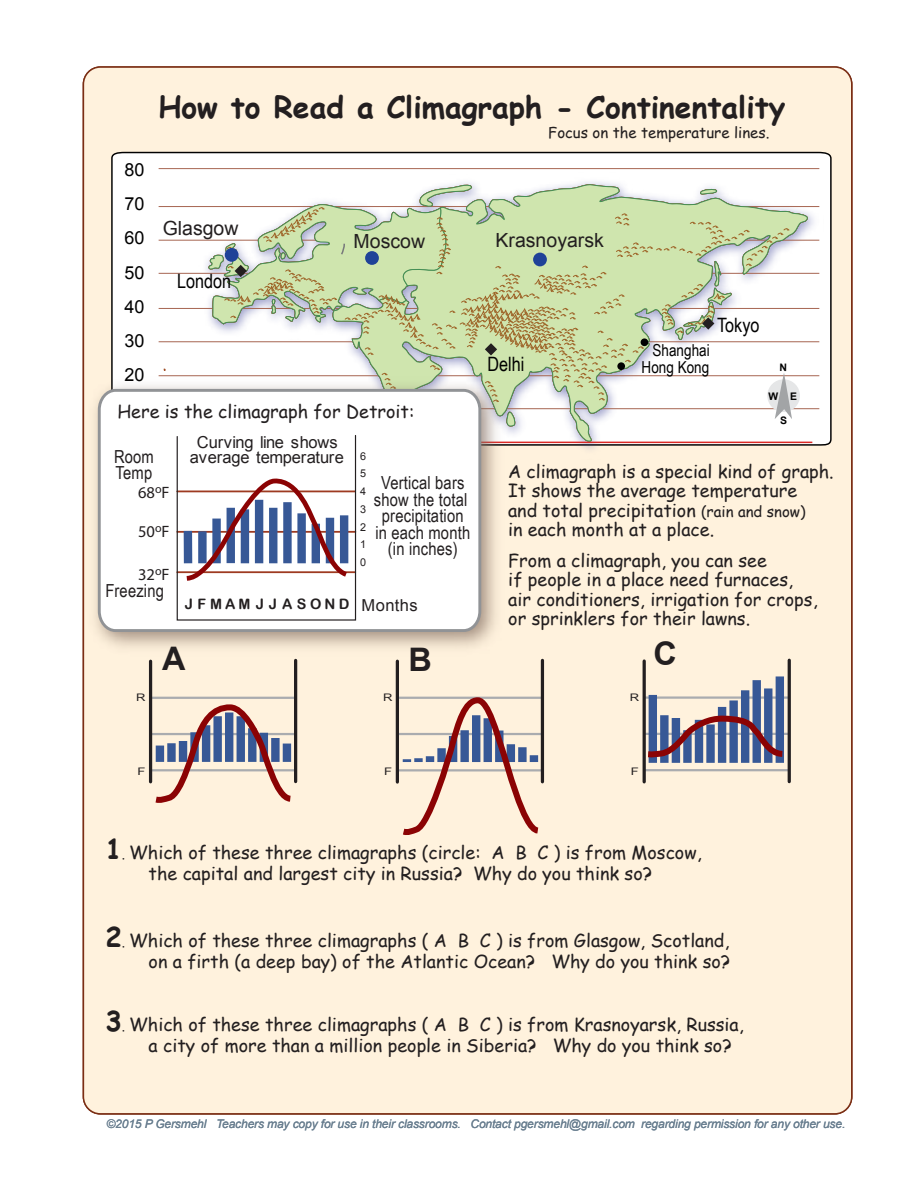
<style>
.page{position:relative;width:918px;height:1188px;background:#fff}
.page>*{position:absolute;margin:0;border:0;box-sizing:border-box;transform-origin:0 0}
.t1{font:700 32.4px "Arial";color:#231f20}
.t2{font:700 30px "Comic Sans MS";color:#231f20}
.t3{font:19.8px "Arial Narrow";color:#010101}
.t4{font:19.5px "Arial";color:#231f20}
.t5{font:18px/19.5px "Comic Sans MS";color:#231f20}
.t6{font:18px/16.5px "Arial Narrow";letter-spacing:.01em;color:#231f20}
.t7{font:18px/34.2px "Arial";color:#010101;text-align:justify}
.t8{font:16.5px/15px "Arial";letter-spacing:-.015em;color:#231f20;text-align:center}
.t9{font:16.5px "Arial Narrow";color:#010101}
.t10{font:16.5px "Myriad Pro";color:#231f20}
.t11{font:15px "Comic Sans MS";color:#231f20}
.t12{font:14.4px "Arial Rounded MT Bold";letter-spacing:.27em;color:#231f20}
.t13{font:italic 12px "Arial";letter-spacing:-.01em;color:#6b8091}
.t14{font:10.8px/17.7px "Arial";color:#231f20;text-align:justify}
.t15{font:10.35px "Arial";color:#231f20;scale:1.25 1}
.t16{font:700 10.35px "Arial";color:#010101}
.s1{font-size:15px}
.s2{font-weight:700;font-size:27px}
.s3{font-size:13.2px}
</style>
<div class="page">
<div style="left:83px;top:67px;width:769px;height:1047px;background:#fff2dd;border-radius:17px"></div>
<svg style="left:111px;top:151px;width:721px;height:295px;background:#efeeee"></svg>
<img style="left:196px;top:243px;width:3px;height:44px">
<img style="left:199px;top:194px;width:9px;height:147px">
<img style="left:321px;top:173px;width:502px;height:277px">
<img style="left:408px;top:174px;width:79px;height:10px">
<img style="left:688px;top:179px;width:45px;height:5px">
<img style="left:509px;top:441px;width:22px;height:3px">
<hr style="left:162px;top:442px;width:650px;height:1px;background:#dc2a27">
<hr style="left:159px;top:341px;width:660px;height:1px;background:#a76652">
<hr style="left:159px;top:408px;width:660px;height:1px;background:#a76652">
<hr style="left:159px;top:375px;width:660px;height:1px;background:#a76652">
<hr style="left:159px;top:206px;width:660px;height:1px;background:#a76652">
<hr style="left:159px;top:168px;width:660px;height:1px;background:#a76652">
<hr style="left:159px;top:273px;width:660px;height:1px;background:#a76652">
<hr style="left:159px;top:240px;width:660px;height:1px;background:#a76652">
<hr style="left:159px;top:308px;width:660px;height:1px;background:#a76652">
<svg style="left:509px;top:184px;width:299px;height:257px;background:#f7f8f6"></svg>
<div style="left:767px;top:379px;width:33px;height:33px;background:#e5e6e7;border-radius:50%"></div>
<img style="left:82px;top:373px;width:427px;height:288px">
<svg style="left:96px;top:387px;width:387px;height:246px;background:#f7f7f6"></svg>
<svg style="left:176px;top:434px;width:181px;height:187px;background:#d9d6de"></svg>
<hr style="left:645px;top:696px;width:143px;height:3px;background:#aaacaf">
<hr style="left:645px;top:769px;width:143px;height:2px;background:#aaacaf">
<hr style="left:788px;top:660px;width:3px;height:122px;background:#231f20">
<hr style="left:643px;top:661px;width:3px;height:121px;background:#231f20">
<hr style="left:541px;top:660px;width:3px;height:122px;background:#231f20">
<hr style="left:396px;top:661px;width:3px;height:121px;background:#231f20">
<hr style="left:151px;top:697px;width:144px;height:2px;background:#aaacaf">
<hr style="left:294px;top:660px;width:3px;height:122px;background:#231f20">
<hr style="left:149px;top:661px;width:3px;height:121px;background:#231f20">
<div style="left:706px;top:724px;width:9px;height:39px;background:#375896"></div>
<div style="left:718px;top:707px;width:8px;height:56px;background:#375896"></div>
<div style="left:729px;top:700px;width:9px;height:63px;background:#375896"></div>
<div style="left:741px;top:690px;width:8px;height:73px;background:#375896"></div>
<div style="left:649px;top:695px;width:8px;height:68px;background:#375896"></div>
<div style="left:660px;top:715px;width:9px;height:48px;background:#375896"></div>
<div style="left:672px;top:718px;width:8px;height:45px;background:#375896"></div>
<div style="left:683px;top:730px;width:9px;height:33px;background:#375896"></div>
<div style="left:695px;top:720px;width:8px;height:43px;background:#375896"></div>
<div style="left:753px;top:680px;width:8px;height:83px;background:#375896"></div>
<div style="left:764px;top:688px;width:8px;height:75px;background:#375896"></div>
<div style="left:776px;top:676px;width:8px;height:87px;background:#375896"></div>
<svg style="left:642px;top:713px;width:146px;height:47px"></svg>
<svg style="left:149px;top:702px;width:148px;height:101px"></svg>
<svg style="left:396px;top:695px;width:148px;height:140px"></svg>
<svg style="left:208px;top:184px;width:584px;height:244px;background:#d9e2c8"></svg>
<h2 class="t2" style="left:158px;top:85px;width:629px">How to Read a Climagraph - Continentality</h2>
<p class="t11" style="left:548px;top:121px;width:223px">Focus on the temperature lines.</p>
<p class="t7" style="left:125px;top:153px;width:22px">80<br>70<br>60<br>50<br>40<br>30<br>20<br>10</p>
<p class="t4" style="left:163px;top:216px;width:77px">Glasgow</p>
<p class="t4" style="left:354px;top:228px;width:73px">Moscow</p>
<p class="t4" style="left:496px;top:228px;width:110px">Krasnoyarsk</p>
<p class="t3" style="left:177px;top:267px;width:56px">London</p>
<p class="t9" style="left:653px;top:338px;width:59px">Shanghai</p>
<p class="t3" style="left:487px;top:350px;width:38px">Delhi</p>
<p class="t9" style="left:642px;top:355px;width:69px">Hong Kong</p>
<p class="t5" style="left:117px;top:402px;width:299px">Here is the climagraph for Detroit:</p>
<p class="t3" style="left:717px;top:310px;width:44px">Tokyo</p>
<p class="t16" style="left:768px;top:389px;width:30px">W E</p>
<p class="t6" style="left:114px;top:447px;width:41px">Room<br>Temp</p>
<p class="t10" style="left:138px;top:482px;width:33px">68<sup>o</sup>F</p>
<p class="t10" style="left:138px;top:521px;width:33px">50<sup>o</sup>F</p>
<p class="t10" style="left:138px;top:564px;width:33px">32<sup>o</sup>F</p>
<p class="t6" style="left:105px;top:582px;width:60px">Freezing</p>
<p class="t8" style="left:190px;top:435px;width:156px">Curving line shows average temperature</p>
<p class="t14" style="left:360px;top:447px;width:8px">6<br>5<br>4<br>3<br>2</p>
<p class="t14" style="left:360px;top:554px;width:8px">0</p>
<p class="t14" style="left:360px;top:536px;width:8px">1</p>
<p class="t6" style="left:374px;top:474px;width:98px;text-align:center">Vertical bars show the total precipitation in each month (in inches)</p>
<p class="t12" style="left:185px;top:595px;width:166px">JFMAMJJASOND</p>
<p class="t8" style="left:362px;top:598px;width:58px">Months</p>
<p class="t15" style="left:136px;top:691px;width:9px">R</p>
<h1 class="t1" style="left:162px;top:637px;width:25px">A</h1>
<p class="t15" style="left:383px;top:691px;width:9px">R</p>
<h1 class="t1" style="left:408px;top:638px;width:25px">B</h1>
<p class="t15" style="left:137px;top:764px;width:8px">F</p>
<p class="t15" style="left:384px;top:764px;width:8px">F</p>
<p class="t5" style="left:508px;top:461px;width:327px">A climagraph is a special kind of graph.<br>It shows the average temperature<br>and total precipitation <span class="s1">(rain and snow)<br></span>in each month at a place.</p>
<p class="t5" style="left:508px;top:550px;width:311px">From a climagraph, you can see<br>if people in a place need furnaces, air conditioners, irrigation for crops, or sprinklers for their lawns.</p>
<p class="t15" style="left:630px;top:691px;width:9px">R</p>
<h1 class="t1" style="left:653px;top:632px;width:25px">C</h1>
<p class="t15" style="left:631px;top:764px;width:8px">F</p>
<p class="t5" style="left:106px;top:842px;width:598px;line-height:21px;text-align:center"><span class="s2">1</span><span class="s3">.</span> Which of these three climagraphs (circle: A B C ) is from Moscow, the capital and largest city in Russia? Why do you think so?</p>
<p class="t5" style="left:106px;top:929px;width:626px;line-height:21px;text-align:right"><span class="s2">2</span><span class="s3">.</span> Which of these three climagraphs ( A B C ) is from Glasgow, Scotland, on a firth (a deep bay) of the Atlantic Ocean? Why do you think so?</p>
<p class="t5" style="left:149px;top:1014px;width:597px;line-height:21px;text-indent:-43px"><span class="s2">3</span><span class="s3">.</span> Which of these three climagraphs ( A B C ) is from Krasnoyarsk, Russia, a city of more than a million people in Siberia? Why do you think so?</p>
<p class="t13" style="left:107px;top:1116px;width:740px">©2015 P Gersmehl Teachers may copy for use in their classrooms. Contact pgersmehl@gmail.com regarding permission for any other use.</p>
</div>
